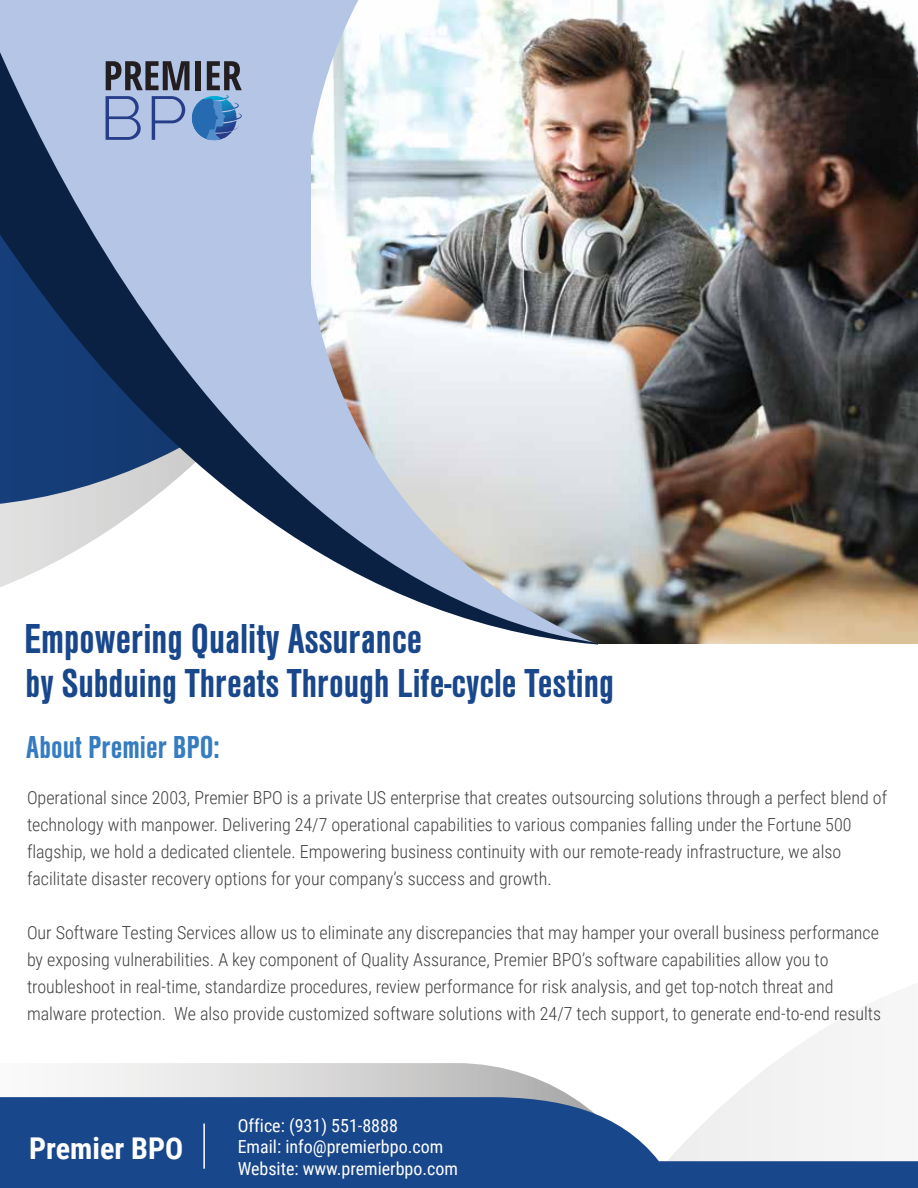
<style>
.page{position:relative;width:918px;height:1188px;background:#fff}
.page>*{position:absolute;margin:0;border:0;box-sizing:border-box;transform-origin:0 0}
.t1{font:700 condensed 43.5px "Nimbus Sans T";color:#19478b}
.t2{font:700 condensed 42px "Nimbus Sans T";color:#19478b}
.t3{font:700 condensed 33px "Nimbus Sans T";color:#357cc0}
.t4{font:700 30px "Roboto Condensed";color:#fff}
.t5{font:300 18px/27px "Roboto Condensed";color:#414042}
.t6{font:18px/21.6px "Roboto Condensed";color:#fff}
</style>
<div class="page">
<svg style="left:732px;top:1011px;width:125px;height:86px"></svg>
<svg style="left:81px;top:1063px;width:491px;height:34px"></svg>
<svg style="left:0;top:1097px;width:918px;height:91px;fill:#19478b"></svg>
<svg style="left:0;top:1px;width:311px;height:586px;background:#899bba"></svg>
<img style="left:311px;top:1px;width:607px;height:644px">
<hr style="left:203px;top:1124px;width:2px;height:45px;background:#fff">
<svg style="left:106px;top:61px;width:136px;height:79px;background:#768bae"></svg>
<hr style="left:0;top:0;width:918px;height:1px;background:#5d5e5e">
<h1 class="t1" style="left:24px;top:613px;width:400px">Empowering Quality Assurance</h1>
<h2 class="t2" style="left:26px;top:658px;width:590px">by Subduing Threats Through Life-cycle Testing</h2>
<h3 class="t3" style="left:26px;top:728px;width:195px">About Premier BPO:</h3>
<p class="t5" style="left:27px;top:783px;width:862px">Operational since 2003, Premier BPO is a private US enterprise that creates outsourcing solutions through a perfect blend of technology with manpower. Delivering 24/7 operational capabilities to various companies falling under the Fortune 500 flagship, we hold a dedicated clientele. Empowering business continuity with our remote-ready infrastructure, we also facilitate disaster recovery options for your company’s success and growth.</p>
<p class="t5" style="left:27px;top:918px;width:856px">Our Software Testing Services allow us to eliminate any discrepancies that may hamper your overall business performance by exposing vulnerabilities. A key component of Quality Assurance, Premier BPO’s software capabilities allow you to troubleshoot in real-time, standardize procedures, review performance for risk analysis, and get top-notch threat and malware protection. We also provide customized software solutions with 24/7 tech support, to generate end-to-end results</p>
<h3 class="t4" style="left:29px;top:1127px;width:156px">Premier BPO</h3>
<p class="t6" style="left:238px;top:1114px;width:222px">Office: (931) 551-8888<br>Email: info@premierbpo.com<br>Website: www.premierbpo.com</p>
</div>
